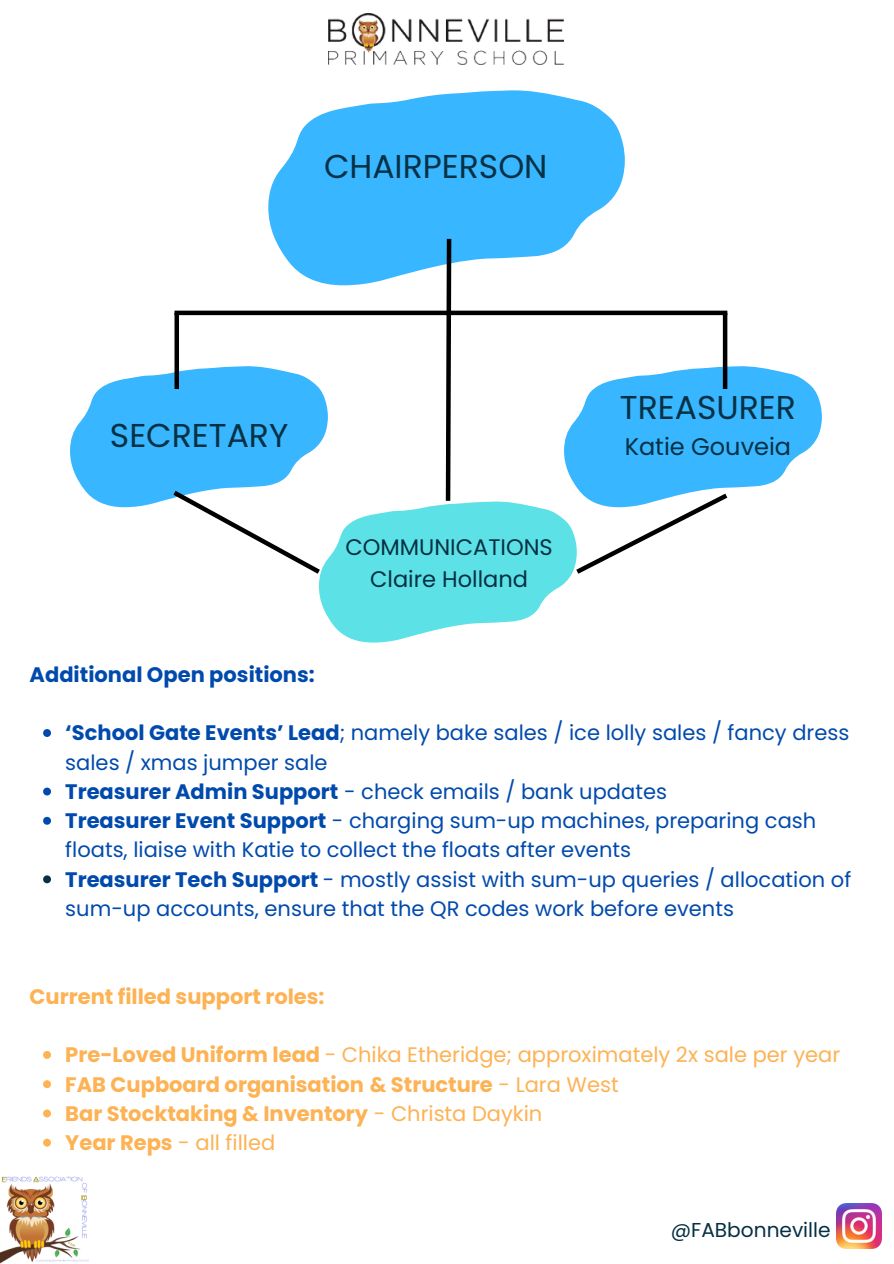
<style>
.page{position:relative;width:894px;height:1264px;background:#fff}
.page>*{position:absolute;margin:0;border:0;box-sizing:border-box;transform-origin:0 0}
.t1{font:33px "Poppins";color:#063043}
.t2{font:24px "Poppins";color:#063043}
.t3{font:22.5px/31.5px "Poppins";color:#063043;text-align:center}
.t4{font:21px/29.2px "Poppins";color:#004aad}
.t5{font:700 21px "Poppins";color:#fdb254}
.t6{font:21px "Poppins";color:#fdb254}
.t7{font:700 21px "Poppins";color:#004aad}
.t8{font:20.1px "Poppins";color:#063043}
.s1{font-weight:700}
.s2{font-weight:400}
</style>
<div class="page">
<img style="left:836px;top:1203px;width:45px;height:45px">
<img style="left:328px;top:13px;width:235px;height:52px">
<svg style="left:268px;top:90px;width:356px;height:144px;background:#55c0ff"></svg>
<svg style="left:70px;top:234px;width:751px;height:408px"></svg>
<img style="left:0;top:1176px;width:89px;height:86px">
<svg style="left:43px;top:729px;width:8px;height:8px"></svg>
<svg style="left:43px;top:787px;width:8px;height:8px"></svg>
<svg style="left:43px;top:816px;width:8px;height:8px"></svg>
<svg style="left:43px;top:875px;width:8px;height:8px"></svg>
<svg style="left:43px;top:1051px;width:8px;height:7px"></svg>
<svg style="left:43px;top:1080px;width:8px;height:8px"></svg>
<svg style="left:43px;top:1109px;width:8px;height:8px"></svg>
<svg style="left:43px;top:1138px;width:8px;height:8px"></svg>
<p class="t1" style="left:324px;top:144px;width:225px">CHAIRPERSON</p>
<h1 class="t1" style="left:110px;top:412px;width:180px">SECRETARY</h1>
<h2 class="t3" style="left:345px;top:531px;width:209px">COMMUNICATIONS<br>Claire Holland</h2>
<p class="t1" style="left:619px;top:385px;width:177px">TREASURER</p>
<p class="t2" style="left:624px;top:430px;width:168px">Katie Gouveia</p>
<h2 class="t7" style="left:30px;top:659px;width:286px">Additional Open positions:</h2>
<h3 class="t4" style="left:65px;top:718px;width:785px"><span class="s1">‘School Gate Events’ Lead</span>; namely bake sales / ice lolly sales / fancy dress sales / xmas jumper sale</h3>
<p class="t4" style="left:65px;top:776px;width:603px"><span class="s1">Treasurer Admin Support</span> - check emails / bank updates</p>
<p class="t4" style="left:65px;top:806px;width:752px"><span class="s1">Treasurer Event Support</span> - charging sum-up machines, preparing cash floats, liaise with Katie to collect the floats after events</p>
<p class="t4" style="left:65px;top:864px;width:787px"><span class="s1">Treasurer Tech Support</span> - mostly assist with sum-up queries / allocation of sum-up accounts, ensure that the QR codes work before events</p>
<p class="t5" style="left:30px;top:981px;width:296px">Current filled support roles:</p>
<h3 class="t6" style="left:65px;top:1040px;width:776px"><span class="s1">Pre-Loved Uniform lead</span> - Chika Etheridge; approximately 2x sale per year</h3>
<p class="t5" style="left:65px;top:1069px;width:554px">FAB Cupboard organisation &amp; Structure <span class="s2">- Lara West</span></p>
<p class="t5" style="left:65px;top:1098px;width:478px">Bar Stocktaking &amp; Inventory <span class="s2">- Christa Daykin</span></p>
<p class="t6" style="left:65px;top:1127px;width:211px"><span class="s1">Year Reps</span> - all filled</p>
<h1 class="t8" style="left:670px;top:1216px;width:161px">@FABbonneville</h1>
</div>
